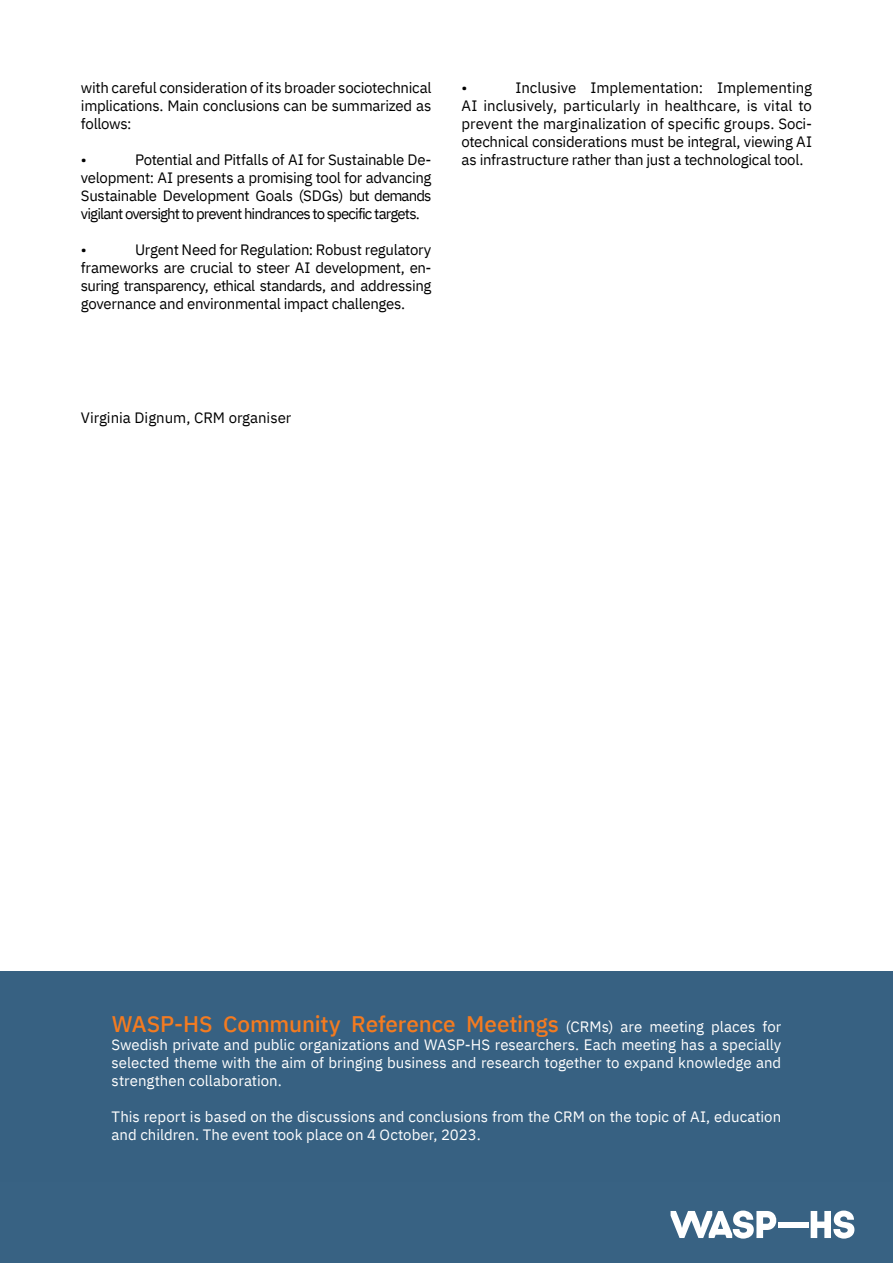
<style>
.page{position:relative;width:893px;height:1263px;background:#fff}
.page>*{position:absolute;margin:0;border:0;box-sizing:border-box;transform-origin:0 0}
.t1{font:500 22.5px "IBM Plex Sans";letter-spacing:-.005em;color:#f47b20}
.t2{font:15px/18px "IBM Plex Sans";letter-spacing:-.02em;color:#000;text-align:justify}
.t3{font:15px/18px "IBM Plex Sans";color:#fff;text-align:justify}
.t4{font:15px "IBM Plex Sans";color:#000}
.s1{font-weight:400;font-size:15px;color:#fff}
</style>
<div class="page">
<div style="left:0;top:1182px;width:893px;height:81px;background:#386283"></div>
<div style="left:778px;top:1222px;width:30px;height:6px;background:#fff"></div>
<svg style="left:811px;top:1210px;width:43px;height:28px"></svg>
<svg style="left:670px;top:1210px;width:107px;height:28px"></svg>
<div style="left:0;top:972px;width:893px;height:210px;background:#376182"></div>
<p class="t2" style="left:81px;top:77px;width:352px">with careful consideration of its broader sociotechnical implications. Main conclusions can be summarized as follows:</p>
<p class="t2" style="left:81px;top:149px;width:7px">•</p>
<p class="t2" style="left:81px;top:149px;width:352px;text-indent:54px">Potential and Pitfalls of AI for Sustainable De&shy;velopment: AI presents a promising tool for advancing Sustainable Development Goals (SDGs) but demands vigilant oversight to prevent hindrances to specific targets.</p>
<p class="t2" style="left:81px;top:239px;width:7px">•</p>
<p class="t2" style="left:81px;top:239px;width:352px;text-indent:54px">Urgent Need for Regulation: Robust regulatory frameworks are crucial to steer AI development, en&shy;suring transparency, ethical standards, and addressing governance and environmental impact challenges.</p>
<p class="t2" style="left:461px;top:77px;width:352px;text-indent:54px">Inclusive Implementation: Implementing AI inclusively, particularly in healthcare, is vital to prevent the marginalization of specific groups. Soci&shy;otechnical considerations must be integral, viewing AI as infrastructure rather than just a technological tool.</p>
<p class="t2" style="left:461px;top:77px;width:7px">•</p>
<p class="t4" style="left:81px;top:406px;width:212px">Virginia Dignum, CRM organiser</p>
<h1 class="t1" style="left:112px;top:1006px;width:671px">WASP-HS Community Reference Meetings <span class="s1">(CRMs) are meeting places for</span></h1>
<p class="t3" style="left:112px;top:1034px;width:671px">Swedish private and public organizations and WASP-HS researchers. Each meeting has a specially selected theme with the aim of bringing business and research together to expand knowledge and strengthen collaboration.</p>
<p class="t3" style="left:112px;top:1106px;width:671px">This report is based on the discussions and conclusions from the CRM on the topic of AI, education and children. The event took place on 4 October, 2023.</p>
</div>
